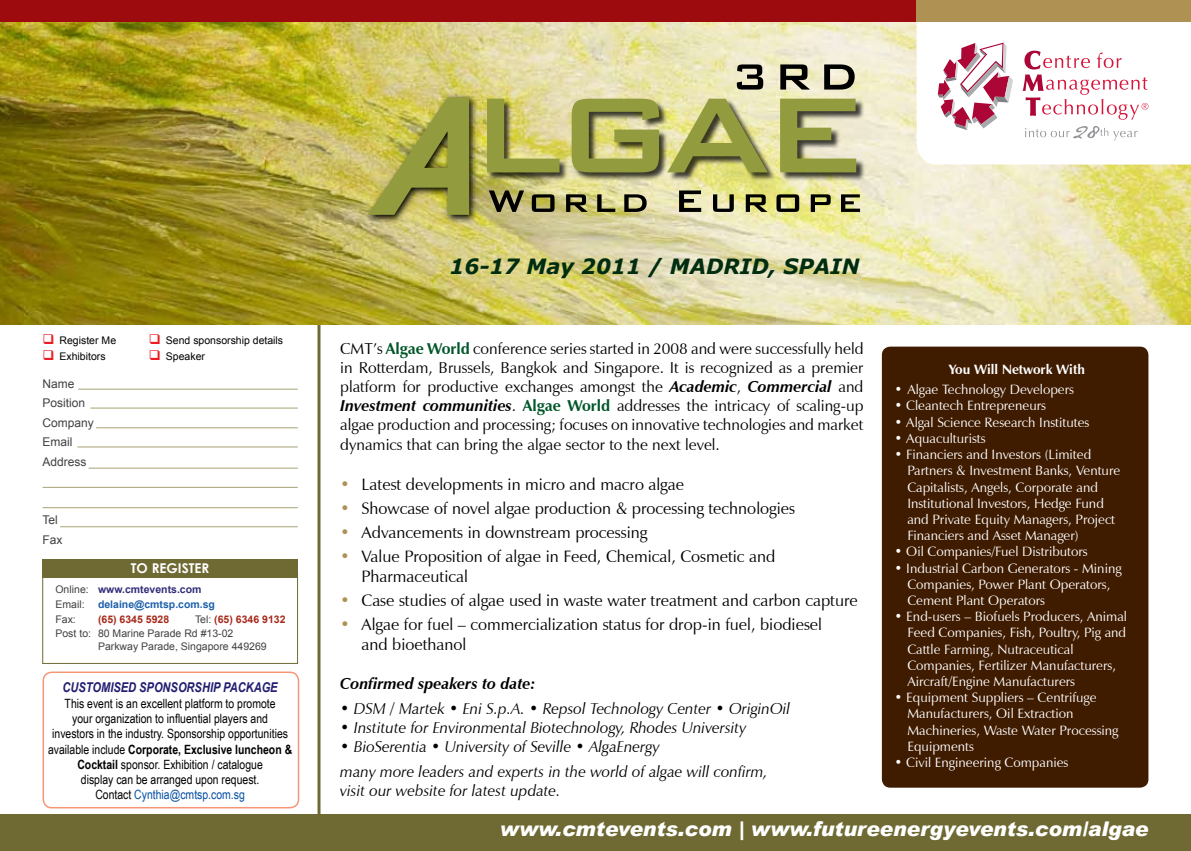
<style>
.page{position:relative;width:1191px;height:851px;background:#fff}
.page>*{position:absolute;margin:0;border:0;box-sizing:border-box;transform-origin:0 0}
.t1{font:italic 700 21px "Verdana";color:#002c10}
.t2{font:italic 900 20.25px "Arial";color:#fff}
.t3{font:16.5px/19.8px "Zapf Humanist 601 BT";color:#000}
.t4{font:15.75px/19px "Zapf Humanist 601 BT";color:#000;text-align:justify}
.t5{font:italic 15.75px/24.9px "Zapf Humanist 601 BT";color:#000}
.t6{font:italic 700 15.75px "Zapf Humanist 601 BT";color:#000}
.t7{font:13.5px/16.2px "Zapf Humanist 601 BT";color:#fff}
.t8{font:italic 700 13.5px "Arial Narrow";color:#211d70}
.t9{font:700 13.5px "Zapf Humanist 601 BT";color:#fff}
.t10{font:700 13.5px "Century Gothic";color:#fff}
.t11{font:12.75px/15.3px "Arial Narrow";color:#000;text-align:center}
.t12{font:12px/19.5px "Arial";color:#414142}
.t13{font:10.5px/14.7px "Arial";color:#414142}
.t14{font:10.5px "Arial";color:#000}
.t15{font:700 10.5px/14.7px "Arial";color:#322d79}
.t16{font:700 10.5px "Arial";color:#1c60ab}
.t17{font:700 10.5px "Arial";color:#a62a1c}
.s1{color:#ed1c24}
.s2{font-weight:400;color:#414142}
.s3{font-weight:700;color:#a62a1c}
.s4{font-weight:700}
.s5{color:#034ea2}
.s6{font-weight:700;color:#005629}
.s7{font-weight:700;font-style:italic}
.s8{color:#ae9153}
</style>
<div class="page">
<hr style="left:317px;top:324px;width:3px;height:526px;background:#6f6a33">
<img style="left:0;top:21px;width:1191px;height:303px">
<svg style="left:916px;top:21px;width:275px;height:143px"></svg>
<div style="left:43px;top:671px;width:256px;height:137px;border:2px solid #f69679;border-radius:9px"></div>
<div style="left:43px;top:558px;width:255px;height:19px;background:#6f6a33"></div>
<hr style="left:78px;top:389px;width:220px;height:1px;background:#a6a275">
<hr style="left:90px;top:408px;width:208px;height:1px;background:#a6a275">
<hr style="left:96px;top:427px;width:202px;height:1px;background:#a6a275">
<hr style="left:77px;top:446px;width:221px;height:1px;background:#a6a275">
<hr style="left:89px;top:468px;width:209px;height:1px;background:#a6a275">
<hr style="left:43px;top:487px;width:255px;height:1px;background:#a6a275">
<hr style="left:43px;top:507px;width:255px;height:1px;background:#a6a275">
<hr style="left:60px;top:526px;width:238px;height:1px;background:#a6a275">
<div style="left:0;top:814px;width:1191px;height:36px;background:#6f6a33"></div>
<svg style="left:937px;top:43px;width:76px;height:87px"></svg>
<svg style="left:1022px;top:51px;width:126px;height:69px"></svg>
<svg style="left:1025px;top:126px;width:112px;height:14px"></svg>
<img style="left:466px;top:62px;width:402px;height:154px">
<img style="left:360px;top:90px;width:120px;height:136px">
<svg style="left:367px;top:97px;width:102px;height:118px;background:#abaa49"></svg>
<svg style="left:487px;top:99px;width:72px;height:73px;background:#bab863"></svg>
<svg style="left:571px;top:99px;width:88px;height:73px;background:#a0a453"></svg>
<svg style="left:667px;top:99px;width:101px;height:73px;background:#b7b86f"></svg>
<svg style="left:780px;top:99px;width:76px;height:73px;background:#a4a868"></svg>
<svg style="left:489px;top:190px;width:35px;height:22px"></svg>
<svg style="left:532px;top:194px;width:22px;height:18px"></svg>
<svg style="left:566px;top:194px;width:22px;height:18px"></svg>
<svg style="left:597px;top:194px;width:18px;height:18px"></svg>
<svg style="left:624px;top:194px;width:22px;height:18px"></svg>
<svg style="left:679px;top:190px;width:22px;height:22px"></svg>
<svg style="left:713px;top:194px;width:21px;height:18px"></svg>
<svg style="left:746px;top:194px;width:21px;height:18px"></svg>
<svg style="left:776px;top:194px;width:23px;height:18px"></svg>
<svg style="left:810px;top:194px;width:20px;height:18px"></svg>
<svg style="left:841px;top:194px;width:19px;height:18px"></svg>
<svg style="left:737px;top:64px;width:26px;height:26px"></svg>
<svg style="left:780px;top:64px;width:30px;height:26px"></svg>
<svg style="left:824px;top:64px;width:30px;height:26px"></svg>
<div style="left:882px;top:346px;width:266px;height:441px;background:#3f1b00;border-radius:9px"></div>
<div style="left:0;top:0;width:916px;height:21px;background:#9e0b0f"></div>
<div style="left:916px;top:0;width:275px;height:21px;background:#ae9153"></div>
<p class="t14" style="left:43px;top:333px;width:75px"><span class="s1">❑</span> Register Me</p>
<p class="t14" style="left:149px;top:333px;width:136px"><span class="s1">❑</span> Send sponsorship details</p>
<p class="t14" style="left:43px;top:350px;width:65px"><span class="s1">❑</span> Exhibitors</p>
<p class="t14" style="left:149px;top:350px;width:58px"><span class="s1">❑</span> Speaker</p>
<p class="t12" style="left:43px;top:374px;width:53px">Name<br>Position<br>Company<br>Email<br>Address</p>
<p class="t12" style="left:43px;top:510px;width:22px">Tel<br>Fax</p>
<p class="t10" style="left:131px;top:557px;width:80px">TO REGISTER</p>
<p class="t15" style="left:55px;top:582px;width:147px"><span class="s2">Online:</span> www.cmtevents.com<br><span class="s2">Email:</span></p>
<p class="t16" style="left:98px;top:597px;width:119px">delaine@cmtsp.com.sg</p>
<p class="t13" style="left:55px;top:611px;width:231px;text-indent:140px">Tel: <span class="s3">(65) 6346 9132<br></span>Post to: 80 Marine Parade Rd #13-02</p>
<p class="t13" style="left:98px;top:639px;width:170px">Parkway Parade, Singapore 449269</p>
<p class="t13" style="left:55px;top:611px;width:22px">Fax:</p>
<p class="t17" style="left:98px;top:612px;width:73px">(65) 6345 5928</p>
<p class="t8" style="left:63px;top:677px;width:217px">CUSTOMISED SPONSORSHIP PACKAGE</p>
<p class="t11" style="left:48px;top:694px;width:246px">This event is an excellent platform to promote<br>your organization to influential players and<br>investors in the industry. Sponsorship opportunities available include <span class="s4">Corporate, Exclusive luncheon &amp; Cocktail</span> sponsor. Exhibition / catalogue<br>display can be arranged upon request.<br>Contact <span class="s5">Cynthia@cmtsp.com.sg</span></p>
<h1 class="t1" style="left:449px;top:253px;width:411px">16-17 MAY 2011 / MADRID, SPAIN</h1>
<p class="t4" style="left:340px;top:339px;width:525px">CMT’s <span class="s6">Algae World</span> conference series started in 2008 and were successfully held in Rotterdam, Brussels, Bangkok and Singapore. It is recognized as a premier platform for productive exchanges amongst the <span class="s7">Academic</span>, <span class="s7">Commercial</span> and <span class="s7">Investment communities</span>. <span class="s6">Algae World</span> addresses the intricacy of scaling-up algae production and processing; focuses on innovative technologies and market dynamics that can bring the algae sector to the next level.</p>
<p class="t3" style="left:340px;top:474px;width:345px"><span class="s8">•</span> Latest developments in micro and macro algae</p>
<p class="t3" style="left:340px;top:498px;width:456px"><span class="s8">•</span> Showcase of novel algae production &amp; processing technologies</p>
<p class="t3" style="left:340px;top:522px;width:308px"><span class="s8">•</span> Advancements in downstream processing</p>
<p class="t3" style="left:361px;top:546px;width:415px;text-indent:-21px"><span class="s8">•</span> Value Proposition of algae in Feed, Chemical, Cosmetic and<br>Pharmaceutical</p>
<p class="t3" style="left:340px;top:590px;width:519px"><span class="s8">•</span> Case studies of algae used in waste water treatment and carbon capture</p>
<p class="t3" style="left:361px;top:614px;width:462px;text-indent:-21px"><span class="s8">•</span> Algae for fuel – commercialization status for drop-in fuel, biodiesel and bioethanol</p>
<p class="t6" style="left:340px;top:674px;width:197px">Confirmed speakers to date:</p>
<p class="t5" style="left:340px;top:696px;width:451px">• DSM / Martek • Eni S.p.A. • Repsol Technology Center • OriginOil</p>
<p class="t5" style="left:340px;top:715px;width:407px">• Institute for Environmental Biotechnology, Rhodes University</p>
<p class="t5" style="left:340px;top:734px;width:429px">• BioSerentia • University of Seville • AlgaEnergy<br>many more leaders and experts in the world of algae will confirm,</p>
<p class="t5" style="left:340px;top:777px;width:222px">visit our website for latest update.</p>
<p class="t9" style="left:948px;top:360px;width:138px">You Will Network With</p>
<p class="t7" style="left:894px;top:381px;width:181px">• Algae Technology Developers</p>
<p class="t7" style="left:894px;top:397px;width:153px">• Cleantech Entrepreneurs</p>
<p class="t7" style="left:894px;top:414px;width:196px">• Algal Science Research Institutes</p>
<p class="t7" style="left:894px;top:430px;width:92px">• Aquaculturists</p>
<p class="t7" style="left:907px;top:446px;width:214px;text-indent:-13px">• Financiers and Investors (Limited Partners &amp; Investment Banks, Venture Capitalists, Angels, Corporate and Institutional Investors, Hedge Fund and Private Equity Managers, Project Financiers and Asset Manager)</p>
<p class="t7" style="left:894px;top:543px;width:194px">• Oil Companies/Fuel Distributors</p>
<p class="t7" style="left:907px;top:559px;width:216px;text-indent:-13px">• Industrial Carbon Generators - Mining<br>Companies, Power Plant Operators,<br>Cement Plant Operators</p>
<p class="t7" style="left:907px;top:608px;width:221px;text-indent:-13px">• End-users – Biofuels Producers, Animal Feed Companies, Fish, Poultry, Pig and Cattle Farming, Nutraceutical Companies, Fertilizer Manufacturers, Aircraft/Engine Manufacturers</p>
<p class="t7" style="left:907px;top:689px;width:212px;text-indent:-13px">• Equipment Suppliers – Centrifuge<br>Manufacturers, Oil Extraction<br>Machineries, Waste Water Processing<br>Equipments</p>
<p class="t7" style="left:894px;top:754px;width:175px">• Civil Engineering Companies</p>
<h2 class="t2" style="left:500px;top:816px;width:650px">www.cmtevents.com | www.futureenergyevents.com/algae</h2>
</div>
